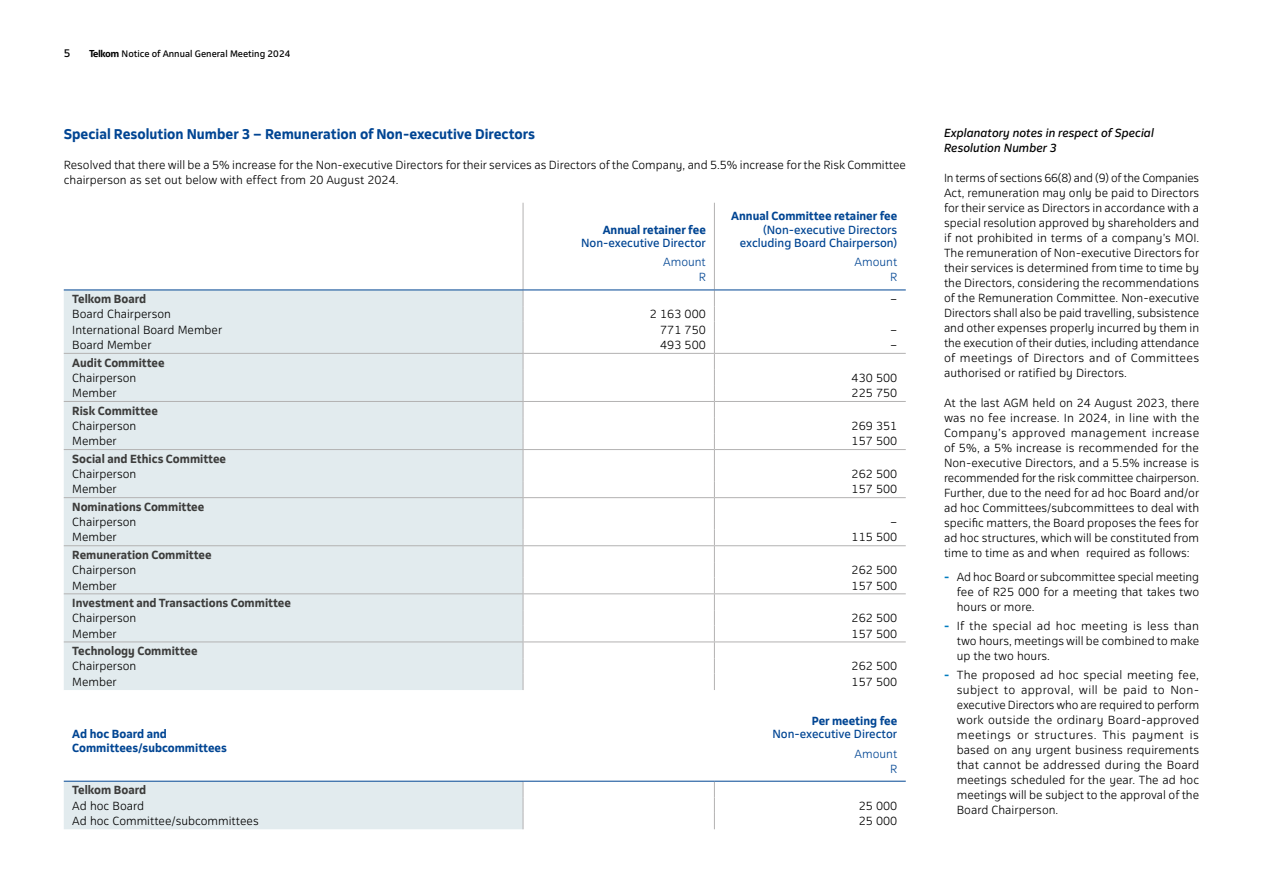
<style>
.page{position:relative;width:1263px;height:893px;background:#fff}
.page>*{position:absolute;margin:0;border:0;box-sizing:border-box;transform-origin:0 0}
.L3_IR__23{font:700 13.5px "Telkom 123";color:#014593}
.Body_Copy_IR__23{font:300 11.25px/15px "Telkom 123";color:#000;text-align:justify}
.Body_Copy_Bold{font:700 11.25px "Telkom 123";color:#3c3c3b}
.L3_IR__23-2{font:11.25px/13.5px "Telkom 123";color:#014593;text-align:right}
.Italic_Regular_Notice_of_AGM{font:italic 11.25px/15px "Telkom 123";color:#000}
.Body_Copy_IR__23-2{font:700 11.25px/13.5px "Telkom 123";color:#014593}
.L3_IR__23-3{font:700 11.25px "Telkom 123";color:#014593}
.Body_Copy_IR__23-3{font:300 11.25px/15px "Telkom 123";color:#014593;text-align:right}
.t1{font:10.5px "Telkom 123";color:#000}
.t2{font:9px "Telkom 123";color:#000}
.s1{font-weight:700}
.s2{font-weight:700;color:#007bbe}
</style>
<div class="page">
<svg style="left:64px;top:291px;width:459px;height:538px;fill:#e2ebee"></svg>
<hr style="left:523px;top:203px;width:1px;height:87px;background:#b3b2b2">
<hr style="left:714px;top:203px;width:1px;height:87px;background:#b3b2b2">
<svg style="left:523px;top:291px;width:1px;height:399px"></svg>
<svg style="left:714px;top:291px;width:1px;height:399px"></svg>
<svg style="left:523px;top:782px;width:1px;height:47px"></svg>
<svg style="left:714px;top:782px;width:1px;height:47px"></svg>
<hr style="left:64px;top:290px;width:459px;height:1px;background:#014593">
<hr style="left:523px;top:290px;width:191px;height:1px;background:#014593">
<hr style="left:714px;top:290px;width:192px;height:1px;background:#014593">
<hr style="left:64px;top:781px;width:459px;height:1px;background:#014593">
<hr style="left:523px;top:781px;width:191px;height:1px;background:#014593">
<hr style="left:714px;top:781px;width:192px;height:1px;background:#014593">
<hr style="left:64px;top:353px;width:459px;height:1px;background:#b3b2b2">
<hr style="left:523px;top:353px;width:191px;height:1px;background:#b3b2b2">
<hr style="left:714px;top:353px;width:192px;height:1px;background:#b3b2b2">
<hr style="left:64px;top:401px;width:459px;height:1px;background:#b3b2b2">
<hr style="left:523px;top:401px;width:191px;height:1px;background:#b3b2b2">
<hr style="left:714px;top:401px;width:192px;height:1px;background:#b3b2b2">
<hr style="left:64px;top:449px;width:459px;height:1px;background:#b3b2b2">
<hr style="left:523px;top:449px;width:191px;height:1px;background:#b3b2b2">
<hr style="left:714px;top:449px;width:192px;height:1px;background:#b3b2b2">
<hr style="left:64px;top:497px;width:459px;height:1px;background:#b3b2b2">
<hr style="left:523px;top:497px;width:191px;height:1px;background:#b3b2b2">
<hr style="left:714px;top:497px;width:192px;height:1px;background:#b3b2b2">
<hr style="left:64px;top:545px;width:459px;height:1px;background:#b3b2b2">
<hr style="left:523px;top:545px;width:191px;height:1px;background:#b3b2b2">
<hr style="left:714px;top:545px;width:192px;height:1px;background:#b3b2b2">
<hr style="left:64px;top:593px;width:459px;height:1px;background:#b3b2b2">
<hr style="left:523px;top:593px;width:191px;height:1px;background:#b3b2b2">
<hr style="left:714px;top:593px;width:192px;height:1px;background:#b3b2b2">
<hr style="left:64px;top:642px;width:459px;height:1px;background:#b3b2b2">
<hr style="left:523px;top:642px;width:191px;height:1px;background:#b3b2b2">
<hr style="left:714px;top:642px;width:192px;height:1px;background:#b3b2b2">
<p class="t1" style="left:64px;top:47px;width:8px">5</p>
<p class="t2" style="left:89px;top:48px;width:203px"><span class="s1">Telkom</span> Notice of Annual General Meeting 2024</p>
<p class="L3_IR__23" style="left:64px;top:125px;width:473px">Special Resolution Number 3 – Remuneration of Non-executive Directors</p>
<p class="Body_Copy_IR__23" style="left:64px;top:157px;width:844px">Resolved that there will be a 5% increase for the Non-executive Directors for their services as Directors of the Company, and 5.5% increase for the Risk Committee chairperson as set out below with effect from 20 August 2024.</p>
<p class="L3_IR__23-3" style="left:603px;top:222px;width:105px">Annual retainer fee</p>
<p class="L3_IR__23-2" style="left:581px;top:236px;width:126px">Non-executive Director</p>
<p class="Body_Copy_IR__23-3" style="left:663px;top:254px;width:44px">Amount</p>
<p class="Body_Copy_IR__23-3" style="left:699px;top:269px;width:9px">R</p>
<p class="L3_IR__23-2" style="left:731px;top:209px;width:167px"><span class="s1">Annual Committee retainer fee </span>(Non-executive Directors excluding Board Chairperson)</p>
<p class="Body_Copy_IR__23-3" style="left:854px;top:254px;width:44px">Amount</p>
<p class="Body_Copy_IR__23-3" style="left:890px;top:269px;width:9px">R</p>
<p class="Body_Copy_Bold" style="left:72px;top:292px;width:75px">Telkom Board</p>
<p class="Body_Copy_IR__23" style="left:890px;top:291px;width:9px">–</p>
<p class="Body_Copy_IR__23" style="left:72px;top:306px;width:100px">Board Chairperson</p>
<p class="Body_Copy_IR__23" style="left:650px;top:306px;width:57px">2 163 000</p>
<p class="Body_Copy_IR__23" style="left:72px;top:322px;width:152px">International Board Member</p>
<p class="Body_Copy_IR__23" style="left:660px;top:322px;width:47px">771 750</p>
<p class="Body_Copy_IR__23" style="left:890px;top:322px;width:9px">–</p>
<p class="Body_Copy_IR__23" style="left:72px;top:337px;width:81px">Board Member</p>
<p class="Body_Copy_IR__23" style="left:660px;top:337px;width:47px">493 500</p>
<p class="Body_Copy_IR__23" style="left:890px;top:337px;width:9px">–</p>
<p class="Body_Copy_Bold" style="left:72px;top:355px;width:94px">Audit Committee</p>
<p class="Body_Copy_IR__23" style="left:72px;top:370px;width:66px">Chairperson</p>
<p class="Body_Copy_IR__23" style="left:851px;top:370px;width:47px">430 500</p>
<p class="Body_Copy_IR__23" style="left:72px;top:385px;width:46px">Member</p>
<p class="Body_Copy_IR__23" style="left:851px;top:385px;width:47px">225 750</p>
<p class="Body_Copy_Bold" style="left:72px;top:403px;width:87px">Risk Committee</p>
<p class="Body_Copy_IR__23" style="left:72px;top:418px;width:66px">Chairperson</p>
<p class="Body_Copy_IR__23" style="left:851px;top:418px;width:47px">269 351</p>
<p class="Body_Copy_IR__23" style="left:72px;top:433px;width:46px">Member</p>
<p class="Body_Copy_IR__23" style="left:851px;top:433px;width:47px">157 500</p>
<p class="Body_Copy_Bold" style="left:72px;top:451px;width:155px">Social and Ethics Committee</p>
<p class="Body_Copy_IR__23" style="left:72px;top:466px;width:66px">Chairperson</p>
<p class="Body_Copy_IR__23" style="left:851px;top:466px;width:47px">262 500</p>
<p class="Body_Copy_IR__23" style="left:72px;top:481px;width:46px">Member</p>
<p class="Body_Copy_IR__23" style="left:851px;top:481px;width:47px">157 500</p>
<p class="Body_Copy_Bold" style="left:72px;top:499px;width:134px">Nominations Committee</p>
<p class="Body_Copy_IR__23" style="left:72px;top:514px;width:66px">Chairperson</p>
<p class="Body_Copy_IR__23" style="left:890px;top:514px;width:9px">–</p>
<p class="Body_Copy_IR__23" style="left:72px;top:529px;width:46px">Member</p>
<p class="Body_Copy_IR__23" style="left:851px;top:529px;width:47px">115 500</p>
<p class="Body_Copy_Bold" style="left:72px;top:547px;width:141px">Remuneration Committee</p>
<p class="Body_Copy_IR__23" style="left:72px;top:562px;width:66px">Chairperson</p>
<p class="Body_Copy_IR__23" style="left:851px;top:562px;width:47px">262 500</p>
<p class="Body_Copy_IR__23" style="left:72px;top:578px;width:46px">Member</p>
<p class="Body_Copy_IR__23" style="left:851px;top:578px;width:47px">157 500</p>
<p class="Body_Copy_Bold" style="left:72px;top:595px;width:220px">Investment and Transactions Committee</p>
<p class="Body_Copy_IR__23" style="left:72px;top:610px;width:66px">Chairperson</p>
<p class="Body_Copy_IR__23" style="left:851px;top:610px;width:47px">262 500</p>
<p class="Body_Copy_IR__23" style="left:72px;top:626px;width:46px">Member</p>
<p class="Body_Copy_IR__23" style="left:851px;top:626px;width:47px">157 500</p>
<p class="Body_Copy_Bold" style="left:72px;top:644px;width:127px">Technology Committee</p>
<p class="Body_Copy_IR__23" style="left:72px;top:658px;width:66px">Chairperson</p>
<p class="Body_Copy_IR__23" style="left:851px;top:658px;width:47px">262 500</p>
<p class="Body_Copy_IR__23" style="left:72px;top:674px;width:46px">Member</p>
<p class="Body_Copy_IR__23" style="left:851px;top:674px;width:47px">157 500</p>
<p class="L3_IR__23-3" style="left:812px;top:713px;width:87px">Per meeting fee</p>
<p class="L3_IR__23-2" style="left:772px;top:727px;width:126px">Non-executive Director</p>
<p class="Body_Copy_IR__23-3" style="left:854px;top:746px;width:44px">Amount<br>R</p>
<p class="Body_Copy_IR__23-2" style="left:72px;top:727px;width:156px">Ad hoc Board and<br>Committees/subcommittees</p>
<p class="Body_Copy_Bold" style="left:72px;top:783px;width:75px">Telkom Board</p>
<p class="Body_Copy_IR__23" style="left:72px;top:798px;width:73px">Ad hoc Board</p>
<p class="Body_Copy_IR__23" style="left:859px;top:798px;width:40px">25 000</p>
<p class="Body_Copy_IR__23" style="left:72px;top:813px;width:188px">Ad hoc Committee/subcommittees</p>
<p class="Body_Copy_IR__23" style="left:859px;top:813px;width:40px">25 000</p>
<p class="Italic_Regular_Notice_of_AGM" style="left:944px;top:125px;width:211px">Explanatory notes in respect of Special<br>Resolution Number 3</p>
<p class="Body_Copy_IR__23" style="left:944px;top:170px;width:257px">In terms of sections 66(8) and (9) of the Companies Act, remuneration may only be paid to Directors for their service as Directors in accordance with a special resolution approved by shareholders and if not prohibited in terms of a company’s MOI.<br>The remuneration of Non-executive Directors for their services is determined from time to time by the Directors, considering the recommendations of the Remuneration Committee. Non-executive Directors shall also be paid travelling, subsistence and other expenses properly incurred by them in the execution of their duties, including attendance of meetings of Directors and of Committees authorised or ratified by Directors.</p>
<p class="Body_Copy_IR__23" style="left:944px;top:395px;width:257px">At the last AGM held on 24 August 2023, there was no fee increase. In 2024, in line with the Company’s approved management increase of 5%, a 5% increase is recommended for the Non-executive Directors, and a 5.5% increase is recommended for the risk committee chairperson.<br>Further, due to the need for ad hoc Board and/or ad hoc Committees/subcommittees to deal with specific matters, the Board proposes the fees for ad hoc structures, which will be constituted from time to time as and when required as follows:</p>
<p class="Body_Copy_IR__23" style="left:957px;top:569px;width:244px;text-indent:-13px"><span class="s2">-</span> Ad hoc Board or subcommittee special meeting fee of R25 000 for a meeting that takes two hours or more.</p>
<p class="Body_Copy_IR__23" style="left:957px;top:618px;width:244px;text-indent:-13px"><span class="s2">-</span> If the special ad hoc meeting is less than two hours, meetings will be combined to make up the two hours.</p>
<p class="Body_Copy_IR__23" style="left:957px;top:667px;width:244px;text-indent:-13px"><span class="s2">-</span> The proposed ad hoc special meeting fee, subject to approval, will be paid to Non&shy;executive Directors who are required to perform work outside the ordinary Board-approved meetings or structures. This payment is based on any urgent business requirements that cannot be addressed during the Board meetings scheduled for the year. The ad hoc meetings will be subject to the approval of the Board Chairperson.</p>
</div>
